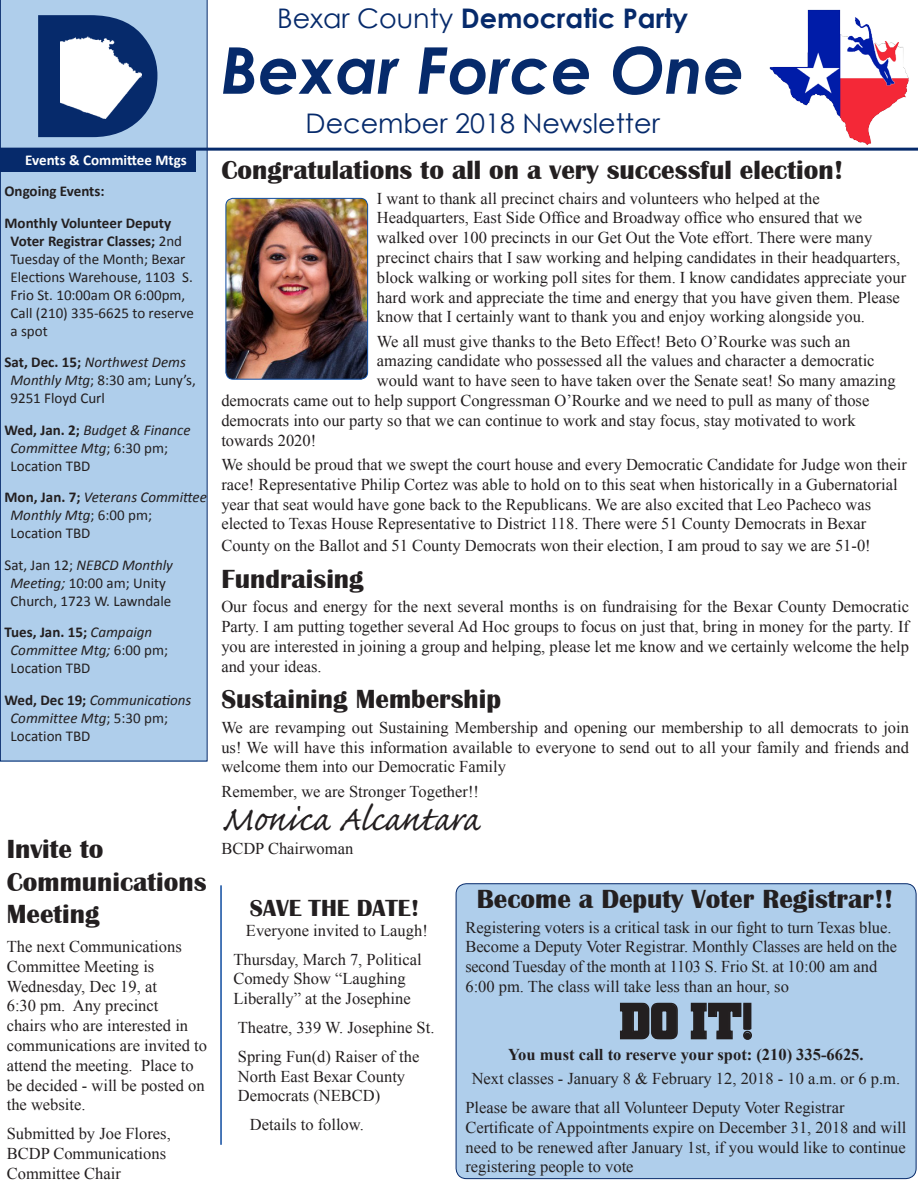
<style>
.page{position:relative;width:918px;height:1188px;background:#fff}
.page>*{position:absolute;margin:0;border:0;box-sizing:border-box;transform-origin:0 0}
.t1{font:800 183px "Franklin Gothic";color:#062a6b;scale:1.1 1}
.t2{font:italic 700 64.5px "Century Gothic";color:#062a6b}
.t3{font:45px "Caflisch Script Pro";letter-spacing:-.005em;color:#231f20}
.t4{font:45px "Civic Boold";color:#231f20}
.t5{font:700 27px/32.4px "Britannic";color:#231f20}
.t6{font:700 27px "Century Gothic";color:#062a6b}
.t7{font:27px "Century Gothic";color:#062a6b}
.t8{font:700 24px "Britannic";color:#231f20}
.t9{font:16.5px/19.8px "Times New Roman";color:#231f20}
.t10{font:700 16.5px "Times New Roman";color:#231f20}
.t11{font:15px/18px "Calibri";color:#231f20}
.t12{font:italic 15px/18px "Calibri";color:#231f20}
.t13{font:700 15px/31.5px "Calibri";color:#231f20}
.t14{font:700 15px "Calibri";color:#fff}
.s1{font-weight:700}
.s2{font-style:italic}
.s3{font-weight:700;font-style:normal}
.s4{font-style:normal}
.s5{font-weight:400}
</style>
<div class="page">
<div style="left:0;top:0;width:208px;height:761px;background:#afceeb"></div>
<div style="left:0;top:150px;width:195px;height:22px;background:#062a6b"></div>
<img style="left:769px;top:9px;width:140px;height:136px">
<hr style="left:0;top:148px;width:918px;height:3px;background:#062a6b">
<img style="left:60px;top:37px;width:82px;height:82px">
<div style="left:456px;top:884px;width:460px;height:295px;background:#afceeb;border-radius:10px"></div>
<svg style="left:620px;top:1002px;width:58px;height:38px"></svg>
<svg style="left:690px;top:1002px;width:62px;height:38px"></svg>
<div style="left:456px;top:883px;width:461px;height:296px;border:1px solid #062a6b;border-radius:10px"></div>
<img style="left:226px;top:198px;width:142px;height:181px">
<div style="left:226px;top:198px;width:142px;height:182px;border:1px solid #0f4ca0;border-radius:7px"></div>
<hr style="left:220px;top:885px;width:2px;height:260px;background:#0f4ca0">
<h1 class="t1" style="left:26px;top:-31px;width:126px">D</h1>
<p class="t14" style="left:25px;top:154px;width:163px">Events &amp; Committee Mtgs</p>
<p class="t13" style="left:5px;top:177px;width:168px">Ongoing Events:<br>Monthly Volunteer Deputy</p>
<p class="t11" style="left:11px;top:233px;width:185px"><span class="s1">Voter Registrar Classes;</span> 2nd<br>Tuesday of the Month; Bexar<br>Elections Warehouse, 1103 S.<br>Frio St. 10:00am OR 6:00pm,<br>Call (210) 335-6625 to reserve a spot</p>
<p class="t11" style="left:11px;top:355px;width:187px;text-indent:-6px"><span class="s1">Sat, Dec. 15;</span> <span class="s2">Northwest Dems<br>Monthly Mtg</span>; 8:30 am; Luny’s,<br>9251 Floyd Curl</p>
<p class="t12" style="left:10px;top:422px;width:182px;text-indent:-6px"><span class="s3">Wed, Jan. 2;</span> Budget &amp; Finance<br>Committee Mtg<span class="s4">; 6:30 pm;<br>Location TBD</span></p>
<p class="t12" style="left:10px;top:490px;width:198px;text-indent:-6px"><span class="s3">Mon, Jan. 7;</span> Veterans Committee<br>Monthly Mtg<span class="s4">; 6:00 pm;<br>Location TBD</span></p>
<p class="t11" style="left:4px;top:557px;width:170px;text-align:center">Sat, Jan 12; <span class="s2">NEBCD Monthly<br>Meeting;</span> 10:00 am; Unity<br>Church, 1723 W. Lawndale</p>
<p class="t12" style="left:10px;top:625px;width:159px;text-indent:-6px"><span class="s3">Tues, Jan. 15;</span> Campaign<br>Committee Mtg; <span class="s4">6:00 pm;<br>Location TBD</span></p>
<p class="t12" style="left:10px;top:692px;width:182px;text-indent:-6px"><span class="s3">Wed, Dec 19;</span> Communications<br>Committee Mtg<span class="s4">; 5:30 pm;<br>Location TBD</span></p>
<h3 class="t5" style="left:7px;top:833px;width:201px">Invite to<br>Communications<br>Meeting</h3>
<p class="t9" style="left:7px;top:937px;width:202px">The next Communications<br>Committee Meeting is<br>Wednesday, Dec 19, at<br>6:30 pm. Any precinct<br>chairs who are interested in communications are invited to attend the meeting. Place to be decided - will be posted on the website.</p>
<p class="t9" style="left:7px;top:1124px;width:166px">Submitted by Joe Flores,<br>BCDP Communications<br>Committee Chair</p>
<h3 class="t6" style="left:277px;top:1px;width:413px"><span class="s5">Bexar County</span> Democratic Party</h3>
<h2 class="t2" style="left:221px;top:29px;width:525px">Bexar Force One</h2>
<h3 class="t7" style="left:306px;top:106px;width:356px">December 2018 Newsletter</h3>
<h3 class="t5" style="left:221px;top:154px;width:624px">Congratulations to all on a very successful election!</h3>
<p class="t9" style="left:377px;top:188px;width:531px">I want to thank all precinct chairs and volunteers who helped at the Headquarters, East Side Office and Broadway office who ensured that we walked over 100 precincts in our Get Out the Vote effort. There were many precinct chairs that I saw working and helping candidates in their headquarters, block walking or working poll sites for them. I know candidates appreciate your hard work and appreciate the time and energy that you have given them. Please know that I certainly want to thank you and enjoy working alongside you.</p>
<p class="t9" style="left:377px;top:331px;width:475px">We all must give thanks to the Beto Effect! Beto O’Rourke was such an</p>
<p class="t9" style="left:377px;top:351px;width:499px">amazing candidate who possessed all the values and character a democratic</p>
<p class="t9" style="left:377px;top:371px;width:520px">would want to have seen to have taken over the Senate seat! So many amazing</p>
<p class="t9" style="left:221px;top:391px;width:649px">democrats came out to help support Congressman O’Rourke and we need to pull as many of those</p>
<p class="t9" style="left:221px;top:410px;width:636px">democrats into our party so that we can continue to work and stay focus, stay motivated to work</p>
<p class="t9" style="left:221px;top:430px;width:96px">towards 2020!</p>
<p class="t9" style="left:221px;top:454px;width:687px">We should be proud that we swept the court house and every Democratic Candidate for Judge won their race! Representative Philip Cortez was able to hold on to this seat when historically in a Gubernatorial year that seat would have gone back to the Republicans. We are also excited that Leo Pacheco was elected to Texas House Representative to District 118. There were 51 County Democrats in Bexar</p>
<p class="t9" style="left:221px;top:535px;width:651px">County on the Ballot and 51 County Democrats won their election, I am proud to say we are 51-0!</p>
<h3 class="t5" style="left:221px;top:563px;width:144px">Fundraising</h3>
<p class="t9" style="left:221px;top:597px;width:689px;text-align:justify">Our focus and energy for the next several months is on fundraising for the Bexar County Democratic Party. I am putting together several Ad Hoc groups to focus on just that, bring in money for the party. If you are interested in joining a group and helping, please let me know and we certainly welcome the help and your ideas.</p>
<h3 class="t5" style="left:221px;top:683px;width:281px">Sustaining Membership</h3>
<p class="t9" style="left:221px;top:717px;width:689px;text-align:justify">We are revamping out Sustaining Membership and opening our membership to all democrats to join us! We will have this information available to everyone to send out to all your family and friends and welcome them into our Democratic Family</p>
<p class="t9" style="left:221px;top:781px;width:259px">Remember, we are Stronger Together!!</p>
<h3 class="t3" style="left:221px;top:796px;width:260px">Monica Alcantara</h3>
<p class="t9" style="left:221px;top:838px;width:133px">BCDP Chairwoman</p>
<h3 class="t8" style="left:250px;top:896px;width:171px">SAVE THE DATE!</h3>
<p class="t9" style="left:233px;top:916px;width:196px;line-height:28.8px;text-indent:13px">Everyone invited to Laugh!<br>Thursday, March 7, Political</p>
<p class="t9" style="left:233px;top:969px;width:179px">Comedy Show “Laughing<br>Liberally” at the Josephine</p>
<p class="t9" style="left:238px;top:1013px;width:198px;line-height:28.8px">Theatre, 339 W. Josephine St.<br>Spring Fun(d) Raiser of the</p>
<p class="t9" style="left:238px;top:1066px;width:169px">North East Bexar County<br>Democrats (NEBCD)</p>
<p class="t9" style="left:250px;top:1115px;width:115px">Details to follow.</p>
<h3 class="t5" style="left:477px;top:883px;width:418px">Become a Deputy Voter Registrar!!</h3>
<p class="t9" style="left:465px;top:917px;width:433px">Registering voters is a critical task in our fight to turn Texas blue.<br>Become a Deputy Voter Registrar. Monthly Classes are held on the second Tuesday of the month at 1103 S. Frio St. at 10:00 am and 6:00 pm. The class will take less than an hour, so</p>
<h3 class="t4" style="left:619px;top:991px;width:135px">DO IT!</h3>
<p class="t10" style="left:508px;top:1045px;width:357px">You must call to reserve your spot: (210) 335-6625.</p>
<p class="t9" style="left:465px;top:1064px;width:436px;line-height:28.8px;text-indent:6px">Next classes - January 8 &amp; February 12, 2018 - 10 a.m. or 6 p.m.<br>Please be aware that all Volunteer Deputy Voter Registrar</p>
<p class="t9" style="left:465px;top:1117px;width:442px;text-align:justify">Certificate of Appointments expire on December 31, 2018 and will need to be renewed after January 1st, if you would like to continue registering people to vote</p>
</div>
